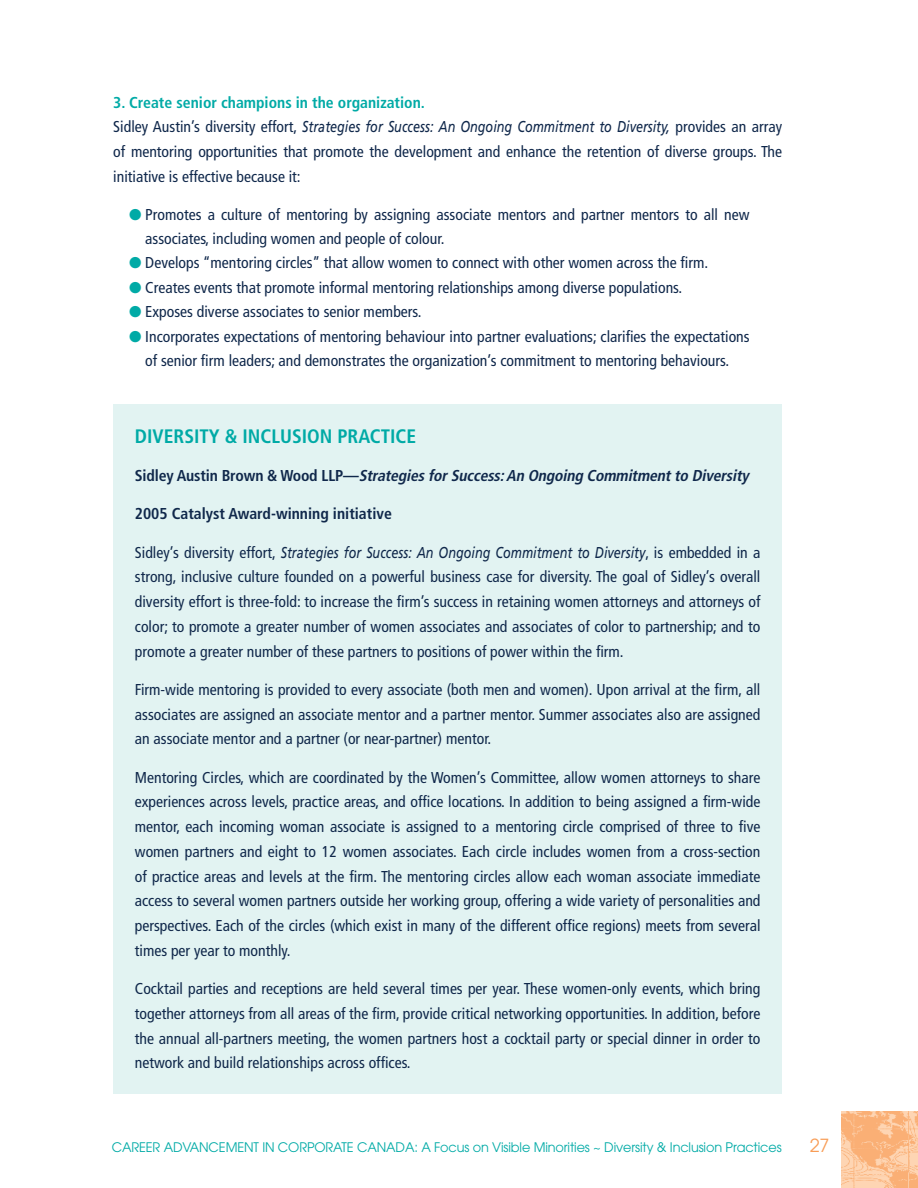
<style>
.page{position:relative;width:918px;height:1188px;background:#fff}
.page>*{position:absolute;margin:0;border:0;box-sizing:border-box;transform-origin:0 0}
.t1{font:700 condensed 19.5px "Frutiger";color:#00aaa6}
.t2{font:18px "Avant Garde";color:#f89d57}
.t3{font:condensed 15.75px/24.8px "Frutiger";color:#10284b;text-align:justify}
.t4{font:italic 700 condensed 15.75px "Frutiger";color:#10284b}
.t5{font:700 condensed 15.75px "Frutiger";color:#10284b}
.t6{font:13.2px "Avant Garde";letter-spacing:-.01em;color:#00aaa6}
.s1{font-weight:700;color:#00aaa6}
.s2{font-style:italic;font-stretch:normal}
.s3{color:#00aaa6}
.s4{font-style:normal}
</style>
<div class="page">
<img style="left:841px;top:1111px;width:77px;height:77px">
<div style="left:113px;top:404px;width:669px;height:690px;background:#e2f3f2"></div>
<p class="t3" style="left:113px;top:90px;width:670px;text-align:left"><span class="s1">3. Create senior champions in the organization.<br></span>Sidley Austin’s diversity effort, <span class="s2">Strategies for Success: An Ongoing Commitment to Diversity,</span> provides an array of mentoring opportunities that promote the development and enhance the retention of diverse groups. The initiative is effective because it:</p>
<p class="t3" style="left:145px;top:202px;width:606px;text-indent:-16px"><span class="s3">●</span> Promotes a culture of mentoring by assigning associate mentors and partner mentors to all new associates, including women and people of colour.</p>
<p class="t3" style="left:129px;top:251px;width:581px"><span class="s3">●</span> Develops “mentoring circles” that allow women to connect with other women across the firm.</p>
<p class="t3" style="left:129px;top:275px;width:555px"><span class="s3">●</span> Creates events that promote informal mentoring relationships among diverse populations.</p>
<p class="t3" style="left:129px;top:299px;width:294px"><span class="s3">●</span> Exposes diverse associates to senior members.</p>
<p class="t3" style="left:129px;top:324px;width:622px;text-align:center"><span class="s3">●</span> Incorporates expectations of mentoring behaviour into partner evaluations; clarifies the expectations of senior firm leaders; and demonstrates the organization’s commitment to mentoring behaviours.</p>
<p class="t1" style="left:135px;top:425px;width:22px">Diversit</p>
<p class="t1" style="left:209px;top:425px;width:94px">y &amp; Inclusion</p>
<p class="t1" style="left:338px;top:425px;width:21px">Practice</p>
<p class="t4" style="left:135px;top:466px;width:619px"><span class="s4">S i d l e y A u s t i n B r o w n &amp; Wo o d L L P —</span> StrategiesforSuccess:An Ongoing Commitmentto Diversity</p>
<p class="t5" style="left:135px;top:505px;width:259px">2005 Catalyst Award-winning initiative</p>
<p class="t3" style="left:135px;top:540px;width:627px">Sidley’s diversity effort, <span class="s2">Strategies for Success: An Ongoing Commitment to Diversity</span>, is embedded in a strong, inclusive culture founded on a powerful business case for diversity. The goal of Sidley’s overall diversity effort is three-fold: to increase the firm’s success in retaining women attorneys and attorneys of color; to promote a greater number of women associates and associates of color to partnership; and to promote a greater number of these partners to positions of power within the firm.</p>
<p class="t3" style="left:135px;top:677px;width:627px">Firm-wide mentoring is provided to every associate (both men and women). Upon arrival at the firm, all associates are assigned an associate mentor and a partner mentor. Summer associates also are assigned an associate mentor and a partner (or near-partner) mentor.</p>
<p class="t3" style="left:135px;top:765px;width:627px">Mentoring Circles, which are coordinated by the Women’s Committee, allow women attorneys to share experiences across levels, practice areas, and office locations. In addition to being assigned a firm-wide mentor, each incoming woman associate is assigned to a mentoring circle comprised of three to five women partners and eight to 12 women associates. Each circle includes women from a cross-section of practice areas and levels at the firm. The mentoring circles allow each woman associate immediate access to several women partners outside her working group, offering a wide variety of personalities and perspectives. Each of the circles (which exist in many of the different office regions) meets from several times per year to monthly.</p>
<p class="t3" style="left:135px;top:976px;width:627px">Cocktail parties and receptions are held several times per year. These women-only events, which bring together attorneys from all areas of the firm, provide critical networking opportunities. In addition, before the annual all-partners meeting, the women partners host a cocktail party or special dinner in order to network and build relationships across offices.</p>
<p class="t6" style="left:112px;top:1139px;width:672px">CAREER ADVANCEMENT IN CORPORATE CANADA: A Focus on Visible Minorities ~ Diversity &amp; Inclusion Practices</p>
<p class="t2" style="left:810px;top:1135px;width:21px">27</p>
</div>
